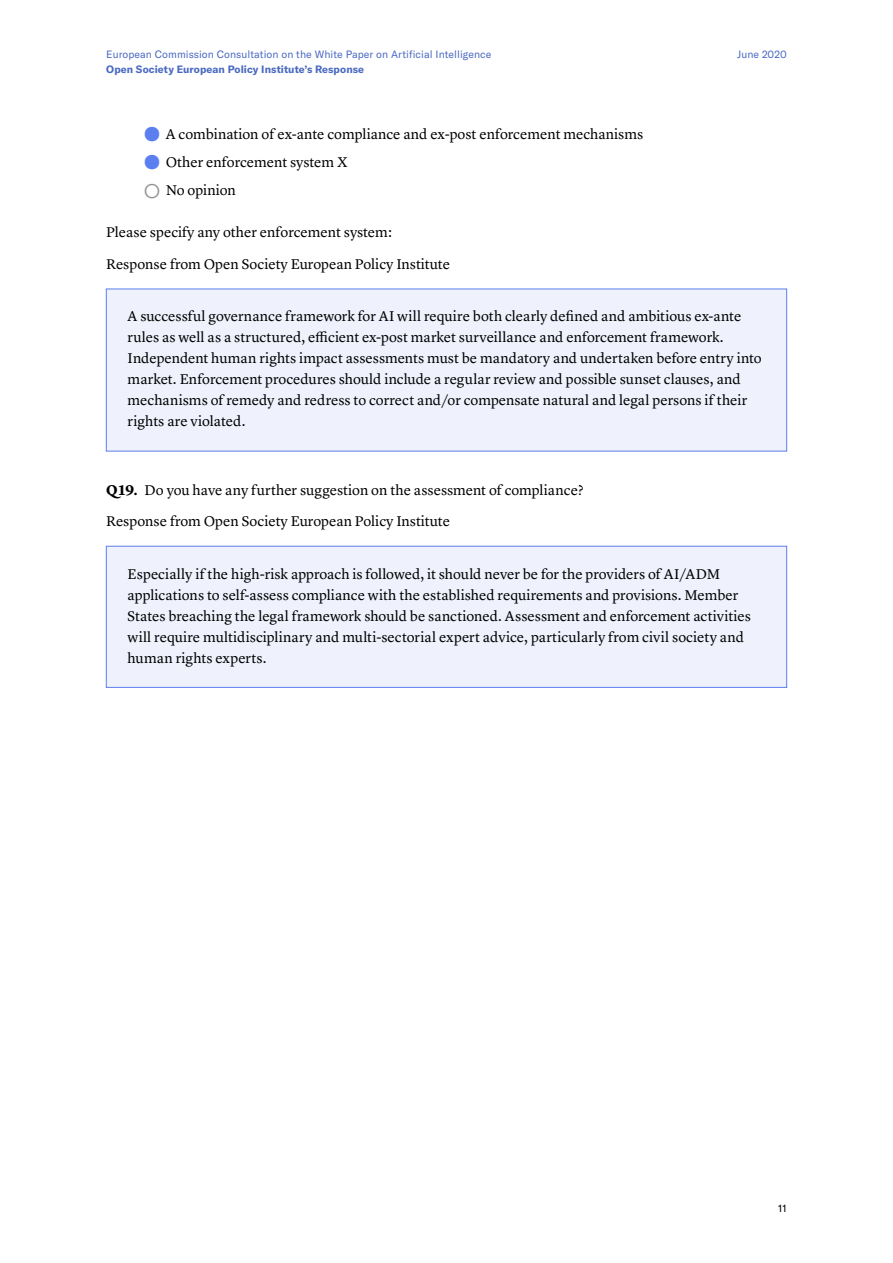
<style>
.page{position:relative;width:893px;height:1263px;background:#fff}
.page>*{position:absolute;margin:0;border:0;box-sizing:border-box;transform-origin:0 0}
.t1{font:14.7px/21px "Lyon Text";color:#000}
.t2{font:10.5px "GT America";letter-spacing:.005em;color:#4a69c2}
.t3{font:700 10.5px "GT America";letter-spacing:.005em;color:#4a69c2}
.t4{font:10.5px "GT America";color:#000}
.s1{font-family:"GT America";font-weight:900;font-size:19.5px;color:#5b7fef}
.s2{font-family:"GT America";font-weight:900;font-size:19.5px;color:#939393}
.s3{font-weight:700}
</style>
<div class="page">
<div style="left:106px;top:289px;width:681px;height:162px;background:#eff2fd"></div>
<div style="left:106px;top:546px;width:681px;height:142px;background:#eff2fd;border:1px solid #5b7fef"></div>
<p class="t2" style="left:106px;top:48px;width:387px">European Commission Consultation on the White Paper on Artificial Intelligence</p>
<p class="t2" style="left:737px;top:48px;width:51px">June 2020</p>
<p class="t3" style="left:106px;top:63px;width:259px">Open Society European Policy Institute’s Response</p>
<p class="t1" style="left:145px;top:122px;width:500px"><span class="s1">●</span> A combination of ex-ante compliance and ex-post enforcement mechanisms</p>
<p class="t1" style="left:145px;top:150px;width:205px"><span class="s1">●</span> Other enforcement system X</p>
<p class="t1" style="left:145px;top:179px;width:93px"><span class="s2">○</span> No opinion</p>
<p class="t1" style="left:106px;top:215px;width:345px;line-height:31.5px">Please specify any other enforcement system:<br>Response from Open Society European Policy Institute</p>
<p class="t1" style="left:128px;top:305px;width:636px">A successful governance framework for AI will require both clearly defined and ambitious ex-ante rules as well as a structured, efficient ex-post market surveillance and enforcement framework.<br>Independent human rights impact assessments must be mandatory and undertaken before entry into market. Enforcement procedures should include a regular review and possible sunset clauses, and mechanisms of remedy and redress to correct and/or compensate natural and legal persons if their rights are violated.</p>
<p class="t1" style="left:106px;top:473px;width:479px;line-height:31.5px"><span class="s3">Q19.</span> Do you have any further suggestion on the assessment of compliance?<br>Response from Open Society European Policy Institute</p>
<p class="t1" style="left:128px;top:562px;width:625px">Especially if the high-risk approach is followed, it should never be for the providers of AI/ADM applications to self-assess compliance with the established requirements and provisions. Member States breaching the legal framework should be sanctioned. Assessment and enforcement activities will require multidisciplinary and multi-sectorial expert advice, particularly from civil society and human rights experts.</p>
<p class="t4" style="left:778px;top:1202px;width:10px">11</p>
</div>
